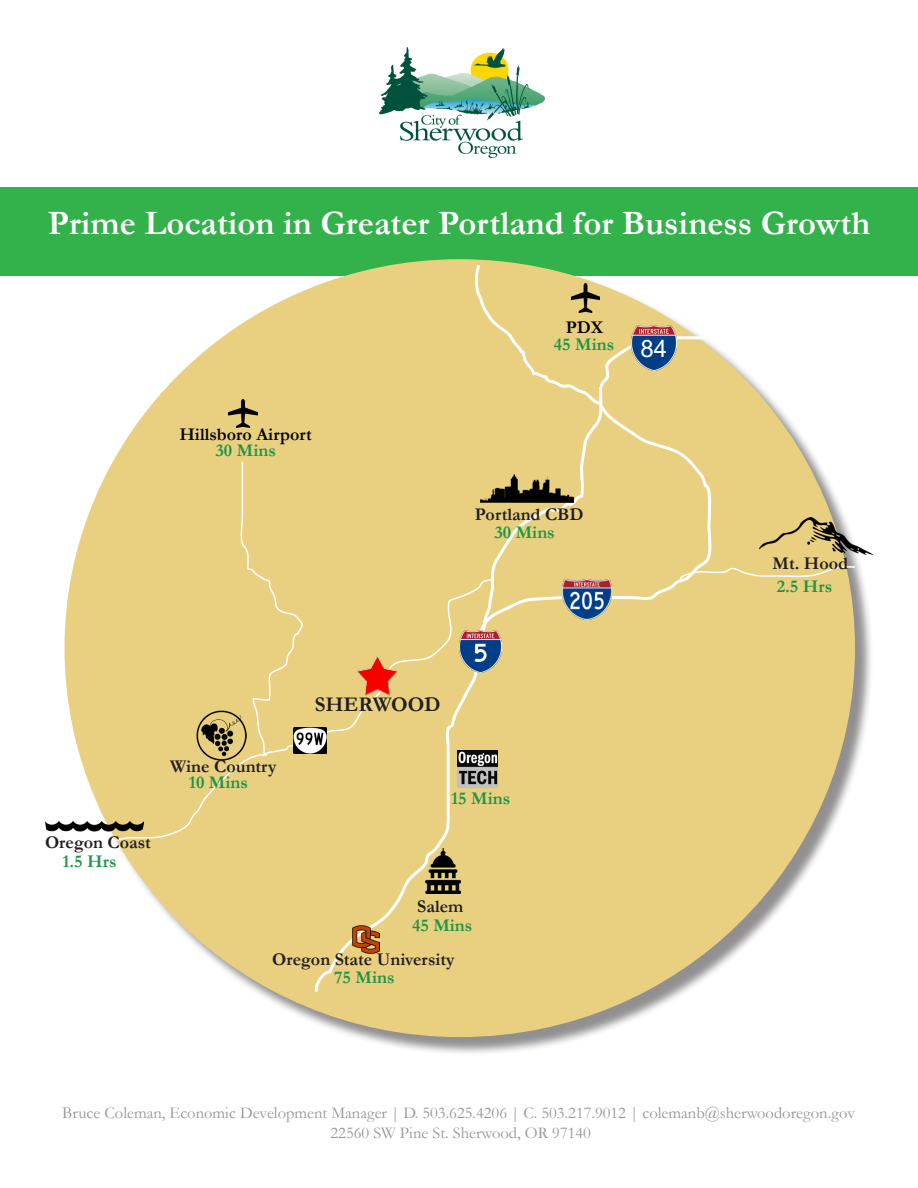
<style>
.page{position:relative;width:918px;height:1188px;background:#fff}
.page>*{position:absolute;margin:0;border:0;box-sizing:border-box;transform-origin:0 0}
.t1{font:700 34.5px "Garamond";color:#fff}
.t2{font:24px "Arial";color:#fff}
.t3{font:700 21px "Garamond";color:#231f20}
.t4{font:700 18px "Garamond";color:#231f20}
.t5{font:700 18px "Garamond";color:#1f9646}
.t6{font:700 18px "Garamond";color:#040503}
.t7{font:16.5px "Garamond";color:#939598}
</style>
<div class="page">
<div style="left:0;top:187px;width:918px;height:88px;background:#33b14a"></div>
<div style="left:67px;top:261px;width:807px;height:795px;background:#231f20;opacity:.5"></div>
<div style="left:64px;top:259px;width:791px;height:778px;background:#e9cf80;border-radius:50%"></div>
<svg style="left:315px;top:750px;width:183px;height:242px"></svg>
<svg style="left:240px;top:461px;width:256px;height:306px"></svg>
<svg style="left:73px;top:753px;width:196px;height:106px"></svg>
<img style="left:229px;top:399px;width:29px;height:29px">
<img style="left:45px;top:801px;width:98px;height:49px">
<img style="left:196px;top:710px;width:50px;height:50px">
<img style="left:760px;top:517px;width:112px;height:38px">
<svg style="left:476px;top:407px;width:236px;height:223px"></svg>
<svg style="left:679px;top:565px;width:177px;height:16px"></svg>
<img style="left:352px;top:926px;width:28px;height:27px">
<svg style="left:475px;top:261px;width:258px;height:146px"></svg>
<img style="left:571px;top:284px;width:29px;height:29px">
<img style="left:481px;top:474px;width:93px;height:29px">
<img style="left:425px;top:849px;width:35px;height:45px">
<img style="left:460px;top:630px;width:42px;height:42px">
<img style="left:562px;top:580px;width:50px;height:39px">
<img style="left:632px;top:326px;width:44px;height:44px">
<img style="left:457px;top:751px;width:41px;height:36px">
<img style="left:357px;top:657px;width:41px;height:38px">
<img style="left:293px;top:727px;width:34px;height:27px">
<img style="left:380px;top:48px;width:165px;height:110px">
<p class="t1" style="left:48px;top:200px;width:824px">Prime Location in Greater Portland for Business Growth</p>
<p class="t6" style="left:179px;top:422px;width:134px">Hillsboro Airport</p>
<p class="t5" style="left:215px;top:438px;width:62px">30 Mins</p>
<p class="t6" style="left:566px;top:315px;width:39px">PDX</p>
<p class="t5" style="left:554px;top:332px;width:62px">45 Mins</p>
<p class="t2" style="left:641px;top:332px;width:28px">84</p>
<p class="t4" style="left:475px;top:502px;width:110px">Portland CBD</p>
<p class="t5" style="left:494px;top:520px;width:62px">30 Mins</p>
<p class="t4" style="left:45px;top:830px;width:107px">Oregon Coast</p>
<p class="t5" style="left:62px;top:850px;width:56px">1.5 Hrs</p>
<p class="t4" style="left:170px;top:754px;width:108px">Wine Country</p>
<p class="t5" style="left:189px;top:770px;width:61px">10 Mins</p>
<p class="t3" style="left:315px;top:690px;width:128px">SHERWOOD</p>
<p class="t5" style="left:451px;top:786px;width:61px">15 Mins</p>
<p class="t4" style="left:417px;top:895px;width:48px">Salem</p>
<p class="t5" style="left:412px;top:913px;width:62px">45 Mins</p>
<p class="t4" style="left:272px;top:947px;width:184px">Oregon State University</p>
<p class="t5" style="left:334px;top:965px;width:62px">75 Mins</p>
<p class="t4" style="left:773px;top:551px;width:77px">Mt. Hood</p>
<p class="t5" style="left:777px;top:574px;width:57px">2.5 Hrs</p>
<p class="t7" style="left:62px;top:1102px;width:794px">Bruce Coleman, Economic Development Manager | D. 503.625.4206 | C. 503.217.9012 | colemanb@sherwoodoregon.gov</p>
<p class="t7" style="left:331px;top:1121px;width:262px">22560 SW Pine St. Sherwood, OR 97140</p>
</div>
